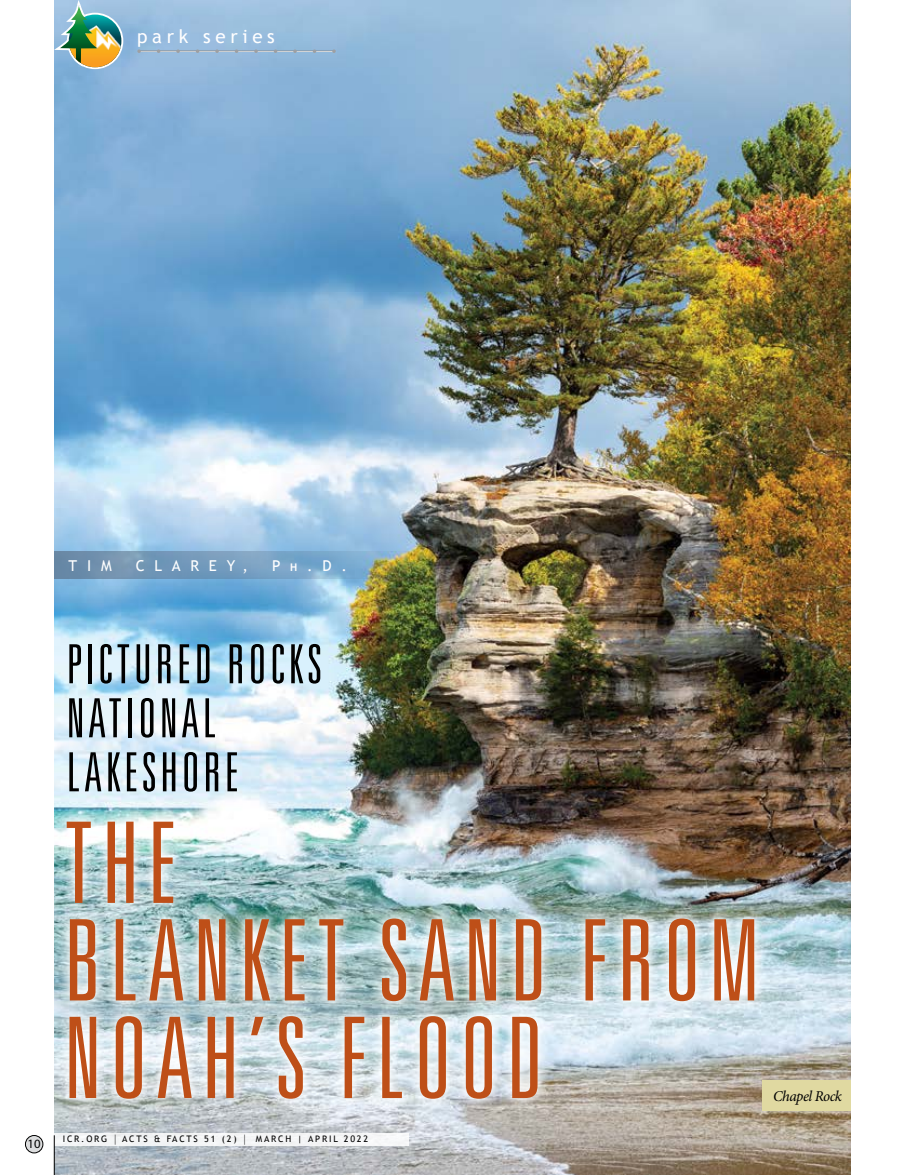
<style>
.page{position:relative;width:905px;height:1175px;background:#fff}
.page>*{position:absolute;margin:0;border:0;box-sizing:border-box;transform-origin:0 0}
.t1{font:300 ultra-condensed 112.5px/97.5px "Univers LT Std";letter-spacing:.075em;color:#be4f18}
.t2{font:300 ultra-condensed 54px/54px "Univers LT Std";letter-spacing:.065em;color:#000}
.t3{font:18.75px "Trebuchet MS";letter-spacing:.25em;color:#fff}
.t4{font:15px "Trebuchet MS";letter-spacing:.65em;color:#fff}
.t5{font:italic 15px "Minion Pro";letter-spacing:-.035em;color:#000}
.t6{font:12.75px "Myriad Pro";color:#000}
.t7{font:9px "Trebuchet MS";letter-spacing:.2em;color:#000}
.s1{font-weight:700;font-size:10.5px}
.s2{font-size:12.15px}
</style>
<div class="page">
<img style="left:54px;top:0;width:796px;height:1174px">
<img style="left:54px;top:551px;width:374px;height:28px">
<div style="left:54px;top:1133px;width:354px;height:12px;background:#f4f5f6"></div>
<div style="left:25px;top:1135px;width:18px;height:17px;background:#dcddde;border-radius:50%"></div>
<div style="left:25px;top:1135px;width:18px;height:18px;border:1px solid #000;border-radius:50%"></div>
<hr style="left:54px;top:1135px;width:1px;height:39px;background:#000">
<div style="left:67px;top:13px;width:56px;height:56px;border:4px solid #fff;border-radius:50%"></div>
<svg style="left:56px;top:2px;width:45px;height:1122px;background:#94bfdf"></svg>
<img style="left:69px;top:15px;width:52px;height:52px;border-radius:26px">
<svg style="left:137px;top:49px;width:199px;height:4px"></svg>
<svg style="left:60px;top:0;width:37px;height:63px;background:#7fa788"></svg>
<img style="left:54px;top:808px;width:713px;height:302px">
<div style="left:762px;top:1080px;width:88px;height:30px;background:#e0d9a1"></div>
<h3 class="t3" style="left:137px;top:25px;width:139px">park series</h3>
<h3 class="t4" style="left:69px;top:556px;width:45px">TIM</h3>
<h3 class="t4" style="left:136px;top:556px;width:114px">CLAREY,</h3>
<h3 class="t4" style="left:272px;top:556px;width:76px">P <span class="s1">h</span> .D.</h3>
<h3 class="t6" style="left:28px;top:1136px;width:15px">10</h3>
<h2 class="t2" style="left:67px;top:637px;width:257px">PICTURED ROCKS<br>NATIONAL<br>LAKESHORE</h2>
<h1 class="t1" style="left:64px;top:814px;width:696px">THE<br>BLANKET SAND FROM<br>NOAH’S FLOOD</h1>
<p class="t7" style="left:63px;top:1133px;width:307px">ICR.ORG <span class="s2">|</span> ACTS &amp; FACTS 51 (2) <span class="s2">|</span> MARCH | APRIL 2022</p>
<h3 class="t5" style="left:773px;top:1085px;width:70px">Chapel Rock</h3>
</div>
